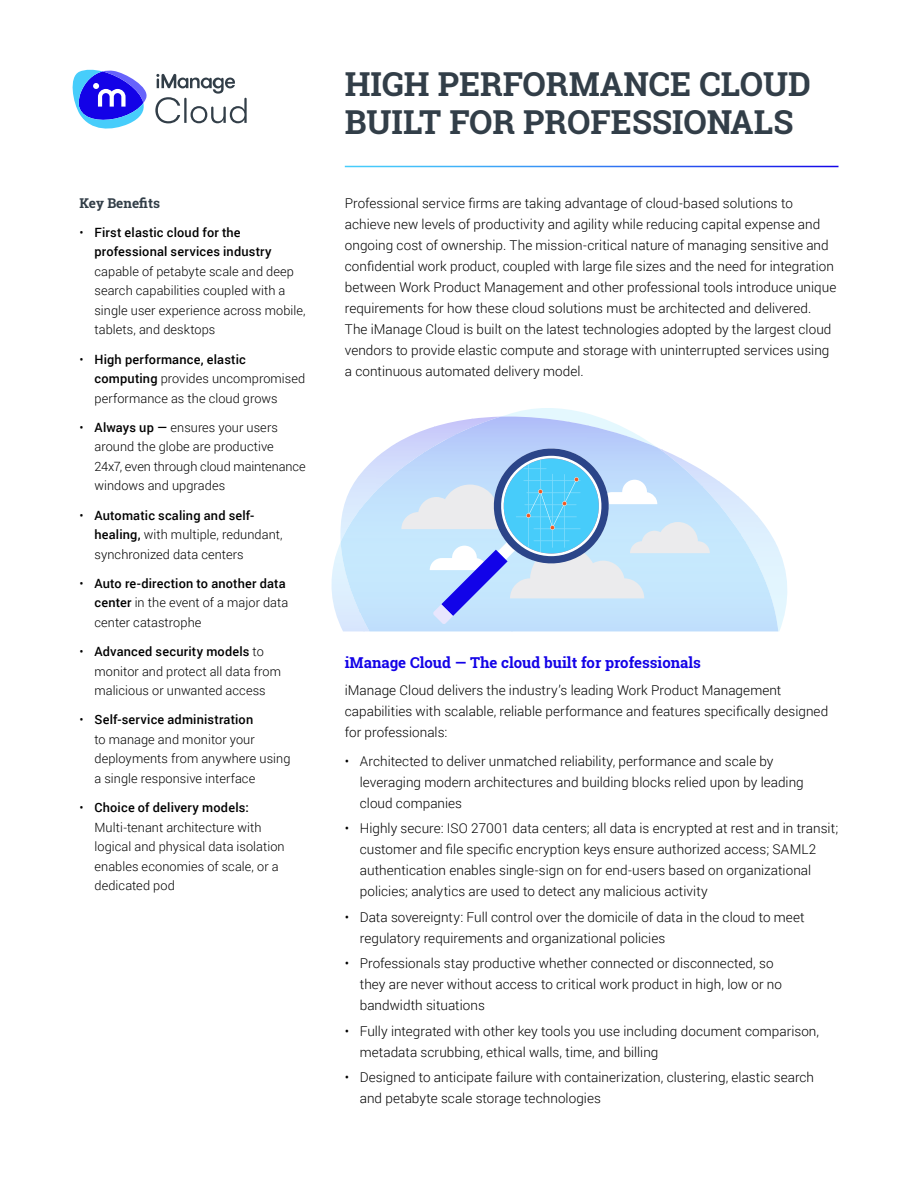
<style>
.page{position:relative;width:918px;height:1188px;background:#fff}
.page>*{position:absolute;margin:0;border:0;box-sizing:border-box;transform-origin:0 0}
.t1{font:700 33px/37.5px "Roboto Slab";color:#323e48}
.t2{font:700 15px "Roboto Slab";color:#1302e7}
.t3{font:300 13.5px/21px "Roboto";letter-spacing:.005em;color:#000}
.t4{font:700 13.5px "Roboto Slab";color:#323e48}
.t5{font:300 12.75px/19.5px "Roboto";letter-spacing:.005em;color:#000}
.t6{font:500 12.75px/19.5px "Roboto";letter-spacing:.015em;color:#000}
.s1{font-weight:300}
.s2{font-weight:500}
</style>
<div class="page">
<svg style="left:72px;top:69px;width:175px;height:60px"></svg>
<img style="left:331px;top:557px;width:28px;height:74px">
<img style="left:335px;top:542px;width:6px;height:15px">
<img style="left:585px;top:413px;width:54px;height:23px">
<img style="left:758px;top:542px;width:29px;height:89px">
<img style="left:739px;top:497px;width:19px;height:63px">
<img style="left:340px;top:477px;width:18px;height:65px">
<img style="left:720px;top:482px;width:19px;height:24px">
<img style="left:757px;top:515px;width:18px;height:27px">
<img style="left:358px;top:457px;width:19px;height:53px">
<img style="left:377px;top:443px;width:19px;height:45px">
<img style="left:710px;top:475px;width:10px;height:10px">
<img style="left:396px;top:434px;width:19px;height:36px">
<img style="left:415px;top:427px;width:19px;height:16px">
<img style="left:434px;top:421px;width:21px;height:13px">
<img style="left:512px;top:560px;width:266px;height:71px">
<img style="left:341px;top:510px;width:19px;height:103px">
<img style="left:710px;top:541px;width:46px;height:19px">
<img style="left:710px;top:506px;width:31px;height:36px">
<svg style="left:740px;top:533px;width:6px;height:9px"></svg>
<img style="left:710px;top:485px;width:11px;height:22px">
<img style="left:378px;top:470px;width:23px;height:19px">
<img style="left:569px;top:422px;width:19px;height:21px">
<img style="left:424px;top:434px;width:145px;height:9px">
<img style="left:588px;top:425px;width:39px;height:18px">
<img style="left:626px;top:436px;width:24px;height:7px">
<img style="left:455px;top:417px;width:114px;height:18px">
<svg style="left:401px;top:443px;width:309px;height:181px;background:#b3d5f3"></svg>
<p class="t4" style="left:79px;top:194px;width:82px">Key Benefits</p>
<p class="t6" style="left:94px;top:224px;width:179px;text-indent:-15px"><span class="s1">•</span> First elastic cloud for the professional services industry</p>
<p class="t5" style="left:94px;top:261px;width:213px">capable of petabyte scale and deep search capabilities coupled with a single user experience across mobile, tablets, and desktops</p>
<p class="t5" style="left:94px;top:350px;width:212px;text-indent:-15px">• <span class="s2">High performance, elastic computing</span> provides uncompromised performance as the cloud grows</p>
<p class="t5" style="left:94px;top:418px;width:213px;text-indent:-15px">• <span class="s2">Always up —</span> ensures your users around the globe are productive<br>24x7, even through cloud maintenance windows and upgrades</p>
<p class="t5" style="left:94px;top:506px;width:190px;text-indent:-15px">• <span class="s2">Automatic scaling and self&shy;healing,</span> with multiple, redundant, synchronized data centers</p>
<p class="t5" style="left:94px;top:574px;width:195px;text-indent:-15px">• <span class="s2">Auto re-direction to another data center</span> in the event of a major data center catastrophe</p>
<p class="t5" style="left:94px;top:643px;width:188px;text-indent:-15px">• <span class="s2">Advanced security models</span> to monitor and protect all data from malicious or unwanted access</p>
<p class="t5" style="left:94px;top:711px;width:197px;text-indent:-15px">• <span class="s2">Self-service administration<br></span>to manage and monitor your deployments from anywhere using a single responsive interface</p>
<p class="t5" style="left:94px;top:799px;width:192px;text-indent:-15px">• <span class="s2">Choice of delivery models:<br></span>Multi-tenant architecture with logical and physical data isolation enables economies of scale, or a dedicated pod</p>
<h1 class="t1" style="left:345px;top:68px;width:467px">HIGH PERFORMANCE CLOUD<br>BUILT FOR PROFESSIONALS</h1>
<p class="t3" style="left:345px;top:192px;width:493px">Professional service firms are taking advantage of cloud-based solutions to achieve new levels of productivity and agility while reducing capital expense and ongoing cost of ownership. The mission-critical nature of managing sensitive and confidential work product, coupled with large file sizes and the need for integration between Work Product Management and other professional tools introduce unique requirements for how these cloud solutions must be architected and delivered.<br>The iManage Cloud is built on the latest technologies adopted by the largest cloud vendors to provide elastic compute and storage with uninterrupted services using a continuous automated delivery model.</p>
<p class="t2" style="left:345px;top:657px;width:358px">iManage Cloud — The cloud built for professionals</p>
<p class="t3" style="left:345px;top:679px;width:485px">iManage Cloud delivers the industry’s leading Work Product Management capabilities with scalable, reliable performance and features specifically designed for professionals:</p>
<p class="t3" style="left:360px;top:751px;width:445px;text-indent:-15px">• Architected to deliver unmatched reliability, performance and scale by leveraging modern architectures and building blocks relied upon by leading cloud companies</p>
<p class="t3" style="left:360px;top:819px;width:480px;text-indent:-15px">• Highly secure: ISO 27001 data centers; all data is encrypted at rest and in transit; customer and file specific encryption keys ensure authorized access; SAML2 authentication enables single-sign on for end-users based on organizational policies; analytics are used to detect any malicious activity</p>
<p class="t3" style="left:360px;top:907px;width:446px;text-indent:-15px">• Data sovereignty: Full control over the domicile of data in the cloud to meet regulatory requirements and organizational policies</p>
<p class="t3" style="left:360px;top:954px;width:424px;text-indent:-15px">• Professionals stay productive whether connected or disconnected, so they are never without access to critical work product in high, low or no bandwidth situations</p>
<p class="t3" style="left:360px;top:1021px;width:461px;text-indent:-15px">• Fully integrated with other key tools you use including document comparison, metadata scrubbing, ethical walls, time, and billing</p>
<p class="t3" style="left:360px;top:1068px;width:456px;text-indent:-15px">• Designed to anticipate failure with containerization, clustering, elastic search and petabyte scale storage technologies</p>
</div>
